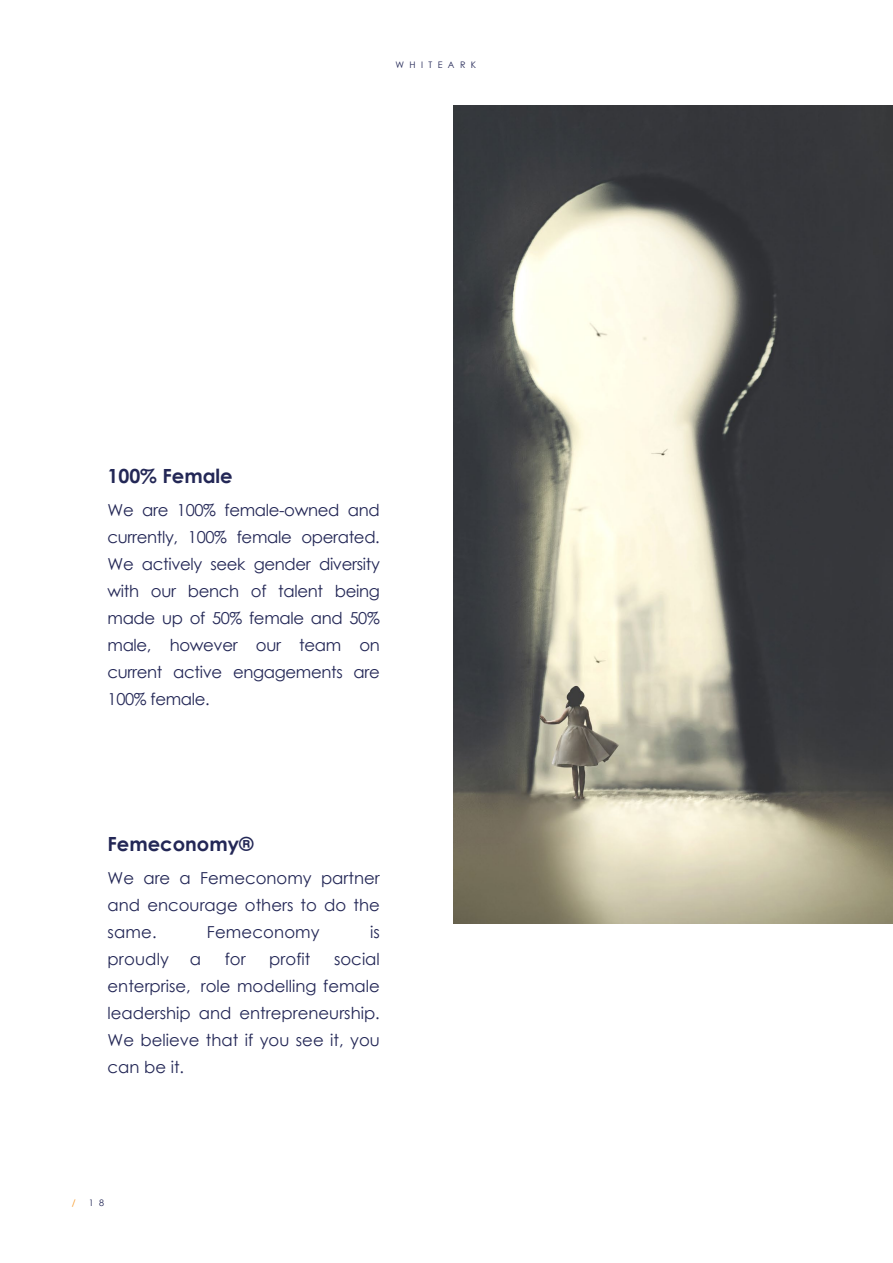
<style>
.page{position:relative;width:893px;height:1263px;background:#fff}
.page>*{position:absolute;margin:0;border:0;box-sizing:border-box;transform-origin:0 0}
.t1{font:700 19.5px "Century Gothic";color:#232756}
.t2{font:16.5px/27px "Century Gothic";color:#232756;text-align:justify}
.t3{font:9px "Century Gothic";letter-spacing:.6em;color:#232756}
.t4{font:9px "Century Gothic";color:#f8951f}
</style>
<div class="page">
<img style="left:454px;top:105px;width:439px;height:818px">
<p class="t3" style="left:395px;top:58px;width:82px">WHITEARK</p>
<p class="t1" style="left:108px;top:461px;width:127px">100% Female</p>
<p class="t2" style="left:108px;top:497px;width:274px">We are 100% female-owned and currently, 100% female operated.<br>We actively seek gender diversity with our bench of talent being made up of 50% female and 50% male, however our team on current active engagements are 100% female.</p>
<p class="t1" style="left:108px;top:829px;width:147px">Femeconomy®</p>
<p class="t2" style="left:108px;top:864px;width:274px">We are a Femeconomy partner and encourage others to do the same.</p>
<p class="t2" style="left:207px;top:918px;width:114px">Femeconomy</p>
<p class="t2" style="left:370px;top:918px;width:11px">is</p>
<p class="t2" style="left:108px;top:945px;width:274px;text-indent:227px">social enterprise, role modelling female leadership and entrepreneurship.<br>We believe that if you see it, you can be it.</p>
<p class="t2" style="left:108px;top:945px;width:63px">proudly</p>
<p class="t2" style="left:190px;top:945px;width:13px">a</p>
<p class="t2" style="left:225px;top:945px;width:22px">for</p>
<p class="t2" style="left:269px;top:945px;width:43px">profit</p>
<p class="t4" style="left:72px;top:1196px;width:5px">/</p>
<p class="t3" style="left:89px;top:1196px;width:17px">1 8</p>
</div>
